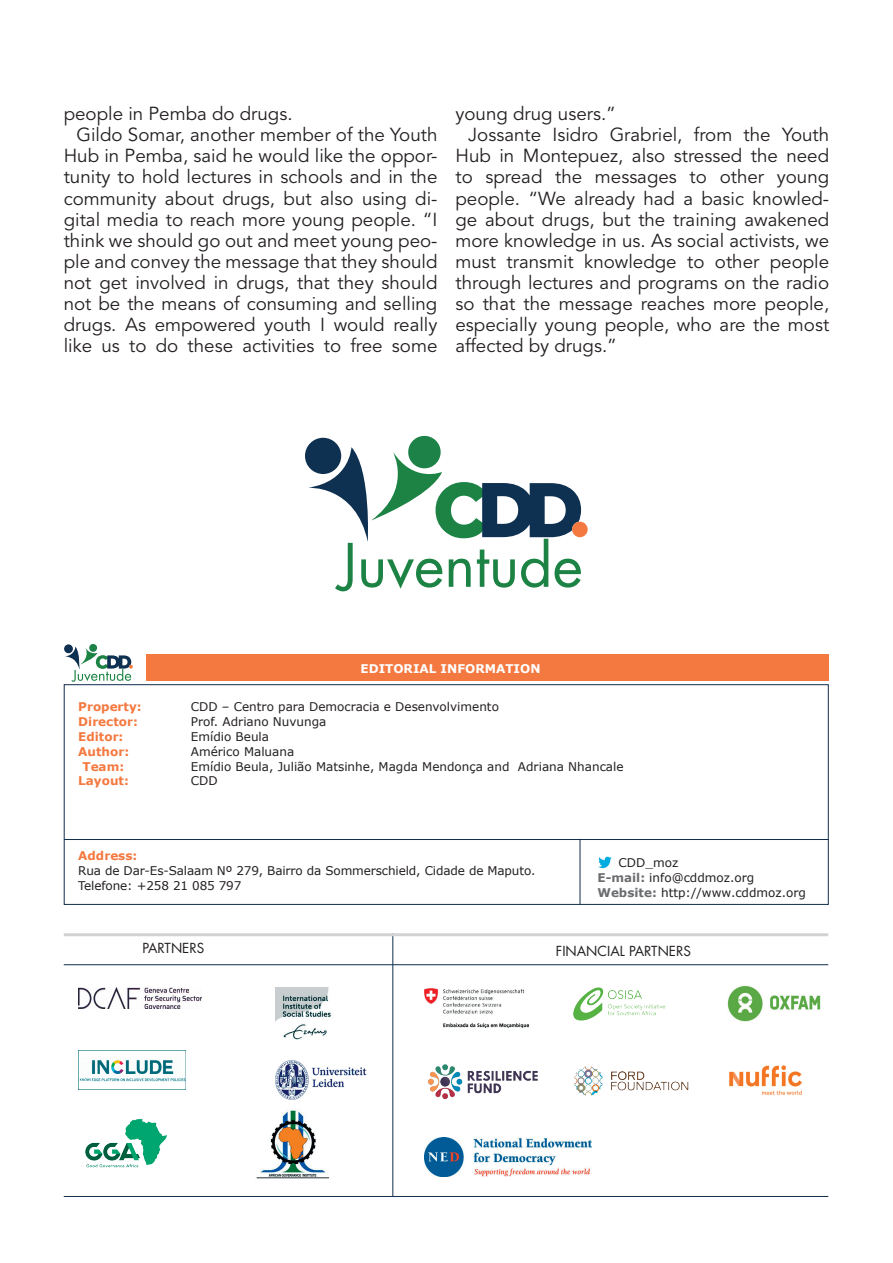
<style>
.page{position:relative;width:893px;height:1263px;background:#fff}
.page>*{position:absolute;margin:0;border:0;box-sizing:border-box;transform-origin:0 0}
.t1{font:18.75px "Avenir LT Std";color:#231f20}
.t2{font:13.5px "Futura LT";color:#231f20}
.t3{font:12px/15px "Verdana";color:#231f20}
.t4{font:700 12px "Verdana";color:#f47940}
.t5{font:700 12px "Verdana";color:#fff}
.s1{font-weight:700;color:#6c6d70}
</style>
<div class="page">
<div style="left:305px;top:438px;width:36px;height:36px;background:#0e3051;border-radius:50%"></div>
<svg style="left:308px;top:435px;width:280px;height:156px"></svg>
<hr style="left:393px;top:933px;width:1px;height:263px;background:#102d4e">
<hr style="left:64px;top:933px;width:764px;height:3px;background:#d1d2d4">
<hr style="left:64px;top:964px;width:764px;height:1px;background:#102d4e">
<hr style="left:64px;top:1196px;width:764px;height:1px;background:#102d4e">
<img style="left:424px;top:989px;width:104px;height:38px">
<img style="left:573px;top:987px;width:92px;height:34px">
<img style="left:729px;top:1065px;width:73px;height:30px">
<img style="left:424px;top:1137px;width:168px;height:40px">
<img style="left:727px;top:985px;width:94px;height:36px">
<img style="left:79px;top:1060px;width:106px;height:22px">
<img style="left:275px;top:1060px;width:91px;height:39px">
<img style="left:574px;top:1066px;width:115px;height:30px">
<img style="left:428px;top:1064px;width:110px;height:35px">
<img style="left:79px;top:988px;width:122px;height:21px">
<img style="left:275px;top:988px;width:56px;height:52px">
<img style="left:85px;top:1118px;width:82px;height:49px">
<img style="left:256px;top:1110px;width:74px;height:69px">
<div style="left:146px;top:654px;width:682px;height:27px;background:#f47940"></div>
<div style="left:64px;top:684px;width:764px;height:220px;border:1px solid #102d4e"></div>
<hr style="left:64px;top:839px;width:765px;height:1px;background:#102d4e">
<hr style="left:580px;top:839px;width:1px;height:66px;background:#102d4e">
<img style="left:598px;top:856px;width:14px;height:13px">
<svg style="left:65px;top:644px;width:68px;height:38px"></svg>
<p class="t1" style="left:64px;top:103px;width:230px">people in Pemba do drugs.</p>
<p class="t1" style="left:77px;top:124px;width:362px">Gildo Somar, another member of the Youth</p>
<p class="t1" style="left:64px;top:145px;width:375px">Hub in Pemba, said he would like the oppor-</p>
<p class="t1" style="left:64px;top:166px;width:375px">tunity to hold lectures in schools and in the</p>
<p class="t1" style="left:64px;top:187px;width:375px">community about drugs, but also using di-</p>
<p class="t1" style="left:64px;top:208px;width:375px">gital media to reach more young people. “I</p>
<p class="t1" style="left:64px;top:229px;width:375px">think we should go out and meet young peo-</p>
<p class="t1" style="left:64px;top:250px;width:375px">ple and convey the message that they should</p>
<p class="t1" style="left:64px;top:271px;width:375px">not get involved in drugs, that they should</p>
<p class="t1" style="left:64px;top:292px;width:375px">not be the means of consuming and selling</p>
<p class="t1" style="left:64px;top:313px;width:375px">drugs. As empowered youth I would really</p>
<p class="t1" style="left:64px;top:334px;width:375px">like us to do these activities to free some</p>
<p class="t1" style="left:455px;top:103px;width:162px">young drug users.”</p>
<p class="t1" style="left:468px;top:124px;width:362px">Jossante Isidro Grabriel, from the Youth</p>
<p class="t1" style="left:455px;top:145px;width:375px">Hub in Montepuez, also stressed the need</p>
<p class="t1" style="left:455px;top:166px;width:375px">to spread the messages to other young</p>
<p class="t1" style="left:455px;top:187px;width:375px">people. “We already had a basic knowled-</p>
<p class="t1" style="left:455px;top:208px;width:375px">ge about drugs, but the training awakened</p>
<p class="t1" style="left:455px;top:229px;width:375px">more knowledge in us. As social activists, we</p>
<p class="t1" style="left:455px;top:250px;width:375px">must transmit knowledge to other people</p>
<p class="t1" style="left:455px;top:271px;width:375px">through lectures and programs on the radio</p>
<p class="t1" style="left:455px;top:292px;width:375px">so that the message reaches more people,</p>
<p class="t1" style="left:455px;top:313px;width:375px">especially young people, who are the most</p>
<p class="t1" style="left:455px;top:334px;width:163px">affected by drugs.”</p>
<p class="t5" style="left:361px;top:660px;width:181px">EDITORIAL INFORMATION</p>
<p class="t4" style="left:78px;top:698px;width:65px">Property:</p>
<p class="t3" style="left:191px;top:699px;width:310px">CDD – Centro para Democracia e Desenvolvimento</p>
<p class="t4" style="left:78px;top:713px;width:61px">Director:</p>
<p class="t3" style="left:191px;top:714px;width:137px">Prof. Adriano Nuvunga</p>
<p class="t4" style="left:78px;top:728px;width:47px">Editor:</p>
<p class="t3" style="left:191px;top:729px;width:80px">Emídio Beula</p>
<p class="t4" style="left:78px;top:743px;width:52px">Author:</p>
<p class="t3" style="left:191px;top:744px;width:105px">Américo Maluana</p>
<p class="t4" style="left:83px;top:758px;width:43px">Team:</p>
<p class="t3" style="left:191px;top:759px;width:434px">Emídio Beula, Julião Matsinhe, Magda Mendonça and Adriana Nhancale</p>
<p class="t4" style="left:78px;top:772px;width:52px">Layout:</p>
<p class="t3" style="left:191px;top:773px;width:28px">CDD</p>
<p class="t4" style="left:78px;top:847px;width:61px">Address:</p>
<p class="t3" style="left:78px;top:863px;width:459px">Rua de Dar-Es-Salaam Nº 279, Bairro da Sommerschield, Cidade de Maputo.<br>Telefone: +258 21 085 797</p>
<p class="t3" style="left:597px;top:854px;width:210px;text-indent:21px">CDD_moz<br><span class="s1">E-mail:</span> info@cddmoz.org<br><span class="s1">Website:</span> http://www.cddmoz.org</p>
<p class="t2" style="left:142px;top:939px;width:63px">PARTNERS</p>
<p class="t2" style="left:556px;top:942px;width:137px">FINANCIAL PARTNERS</p>
</div>
